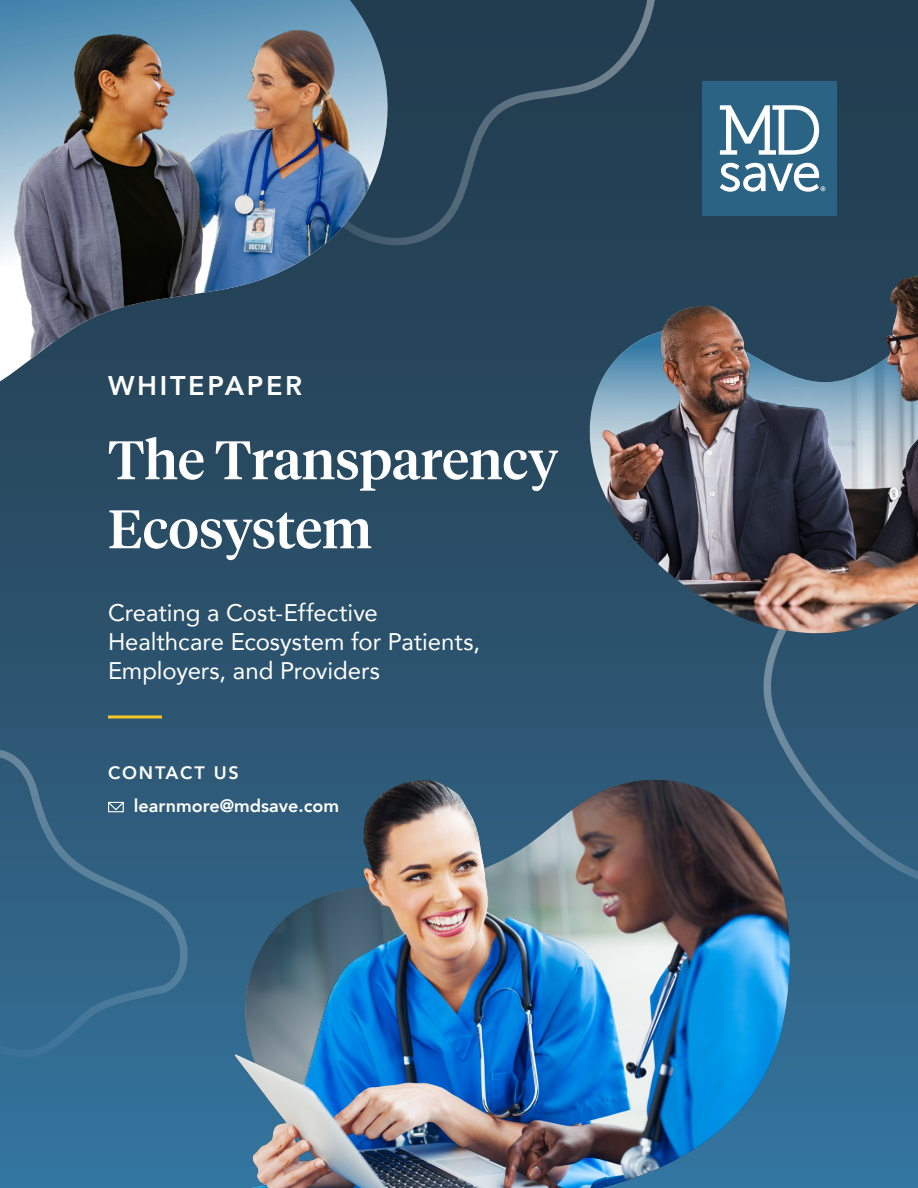
<style>
.page{position:relative;width:918px;height:1188px;background:#fff}
.page>*{position:absolute;margin:0;border:0;box-sizing:border-box;transform-origin:0 0}
.t1{font:500 54px/69px "Tiempos Headline";color:#fff}
.t2{font:800 27px "Avenir";letter-spacing:.1em;color:#fff}
.t3{font:24px/28.8px "Avenir";letter-spacing:-.005em;color:#fff}
.t4{font:800 18px/33.8px "Avenir";color:#fff}
</style>
<div class="page">
<div style="left:0;top:0;width:918px;height:1188px;background:linear-gradient(to bottom,#213645,#347098)"></div>
<svg style="left:753px;top:637px;width:165px;height:261px;background:#315b78"></svg>
<img style="left:586px;top:296px;width:332px;height:339px">
<img style="left:589px;top:259px;width:329px;height:218px">
<img style="left:232px;top:769px;width:563px;height:419px">
<img style="left:229px;top:771px;width:314px;height:417px">
<div style="left:394px;top:0;width:277px;height:256px;background:#233f53"></div>
<svg style="left:0;top:738px;width:201px;height:321px;background:#326384"></svg>
<div style="left:0;top:0;width:394px;height:417px;background:#27475d"></div>
<img style="left:0;top:0;width:389px;height:381px">
<div style="left:702px;top:81px;width:135px;height:135px;background:#2b6385"></div>
<svg style="left:720px;top:105px;width:99px;height:50px"></svg>
<svg style="left:720px;top:163px;width:105px;height:29px"></svg>
<svg style="left:107px;top:801px;width:18px;height:12px"></svg>
<hr style="left:108px;top:715px;width:54px;height:3px;background:#f7c629">
<p class="t2" style="left:108px;top:364px;width:196px">WHITEPAPER</p>
<h1 class="t1" style="left:108px;top:423px;width:452px">The Transparency<br>Ecosystem</h1>
<p class="t3" style="left:108px;top:598px;width:374px">Creating a Cost-Effective<br>Healthcare Ecosystem for Patients,<br>Employers, and Providers</p>
<p class="t4" style="left:134px;top:755px;width:207px;text-indent:-26px">CONTACT US learnmore@mdsave.com</p>
</div>
